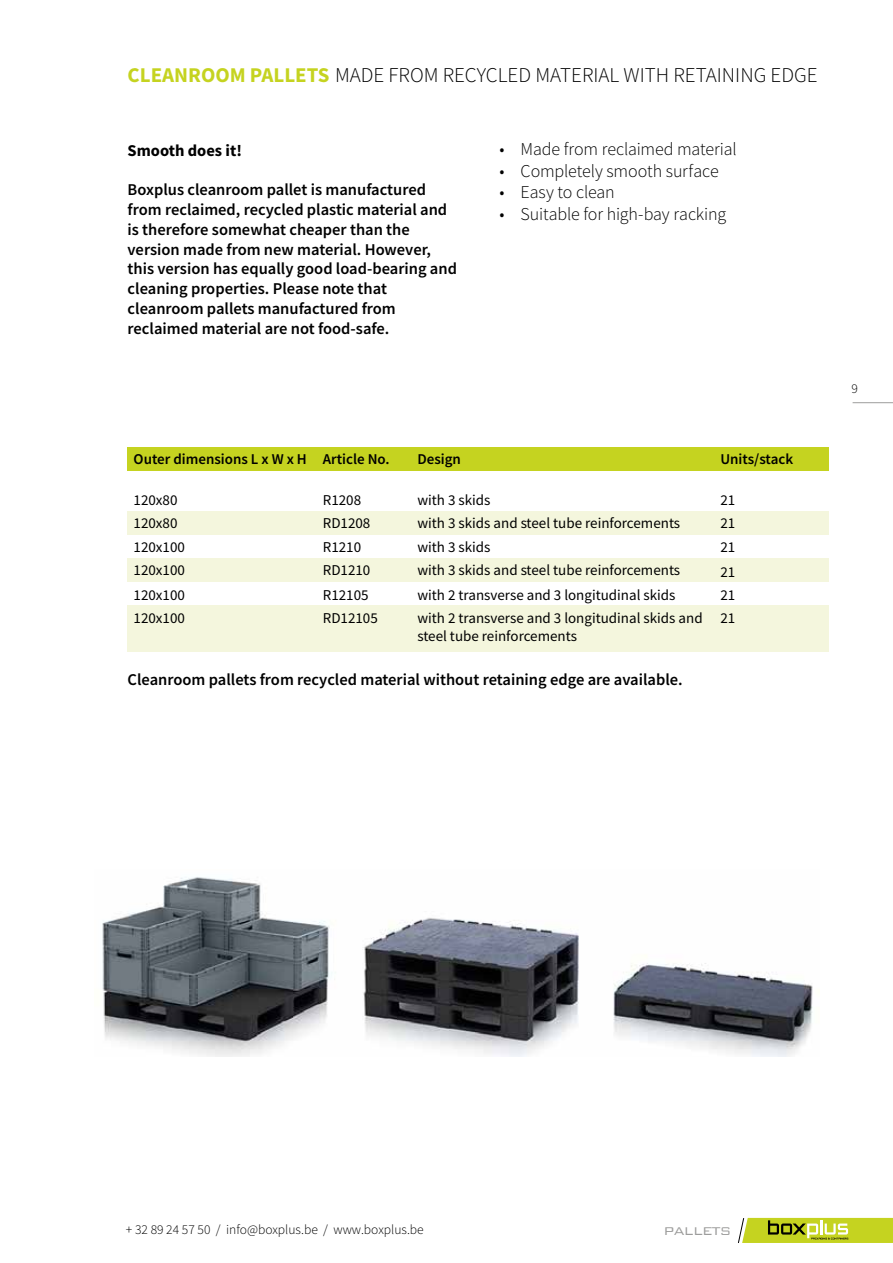
<style>
.page{position:relative;width:893px;height:1263px;background:#fff}
.page>*{position:absolute;margin:0;border:0;box-sizing:border-box;transform-origin:0 0}
.t1{font:300 21px "Source Sans Pro";color:#000}
.t2{font:300 18px "Source Sans Pro";letter-spacing:-.01em;color:#000}
.t3{font:600 16.5px/19.8px "Source Sans Pro";color:#000}
.t4{font:700 16.5px "Source Sans Pro";color:#000}
.t5{font:15px/18px "Source Sans Pro";color:#000}
.t6{font:600 15px "Source Sans Pro";color:#000}
.t7{font:300 15px "Bank Gothic";letter-spacing:-.05em;color:#9d9d9c}
.t8{font:300 13.5px "Source Sans Pro";color:#000}
.s1{font-weight:700;color:#c5d320}
</style>
<div class="page">
<hr style="left:853px;top:402px;width:40px;height:1px;background:#9d9d9c">
<svg style="left:738px;top:1217px;width:155px;height:26px;background:#bfca3c"></svg>
<div style="left:128px;top:558px;width:701px;height:24px;background:#f4f6dd"></div>
<div style="left:128px;top:511px;width:701px;height:24px;background:#f4f6dd"></div>
<div style="left:128px;top:605px;width:701px;height:47px;background:#f4f6dd"></div>
<div style="left:128px;top:447px;width:701px;height:23px;background:#c5d320"></div>
<img style="left:102px;top:877px;width:711px;height:180px">
<p class="t1" style="left:128px;top:62px;width:692px"><span class="s1">CLEANROOM PALLETS</span> MADE FROM RECYCLED MATERIAL WITH RETAINING EDGE</p>
<p class="t4" style="left:128px;top:139px;width:116px">Smooth does it!</p>
<p class="t3" style="left:128px;top:180px;width:331px">Boxplus cleanroom pallet is manufactured from reclaimed, recycled plastic material and is therefore somewhat cheaper than the version made from new material. However, this version has equally good load-bearing and cleaning properties. Please note that cleanroom pallets manufactured from reclaimed material are not food-safe.</p>
<p class="t2" style="left:500px;top:138px;width:238px">• Made from reclaimed material</p>
<p class="t2" style="left:500px;top:159px;width:221px">• Completely smooth surface</p>
<p class="t2" style="left:500px;top:181px;width:117px">• Easy to clean</p>
<p class="t2" style="left:500px;top:203px;width:228px">• Suitable for high-bay racking</p>
<p class="t6" style="left:134px;top:449px;width:258px">Outer dimensions L x W x H Article No.</p>
<p class="t6" style="left:417px;top:449px;width:45px">Design</p>
<p class="t6" style="left:720px;top:449px;width:74px">Units/stack</p>
<p class="t5" style="left:134px;top:491px;width:45px">120x80</p>
<p class="t5" style="left:323px;top:491px;width:40px">R1208</p>
<p class="t5" style="left:417px;top:491px;width:75px">with 3 skids</p>
<p class="t5" style="left:720px;top:491px;width:16px">21</p>
<p class="t5" style="left:134px;top:514px;width:45px">120x80</p>
<p class="t5" style="left:323px;top:514px;width:49px">RD1208</p>
<p class="t5" style="left:417px;top:514px;width:264px">with 3 skids and steel tube reinforcements</p>
<p class="t5" style="left:720px;top:514px;width:16px">21</p>
<p class="t5" style="left:134px;top:537px;width:53px">120x100</p>
<p class="t5" style="left:323px;top:537px;width:40px">R1210</p>
<p class="t5" style="left:417px;top:537px;width:75px">with 3 skids</p>
<p class="t5" style="left:720px;top:537px;width:16px">21</p>
<p class="t5" style="left:134px;top:561px;width:53px">120x100</p>
<p class="t5" style="left:323px;top:561px;width:49px">RD1210</p>
<p class="t5" style="left:417px;top:561px;width:264px">with 3 skids and steel tube reinforcements</p>
<p class="t5" style="left:720px;top:562px;width:16px">21</p>
<p class="t5" style="left:134px;top:586px;width:53px">120x100</p>
<p class="t5" style="left:323px;top:586px;width:47px">R12105</p>
<p class="t5" style="left:417px;top:586px;width:260px">with 2 transverse and 3 longitudinal skids</p>
<p class="t5" style="left:720px;top:586px;width:16px">21</p>
<p class="t5" style="left:134px;top:609px;width:53px">120x100</p>
<p class="t5" style="left:323px;top:609px;width:57px">RD12105</p>
<p class="t5" style="left:417px;top:609px;width:287px">with 2 transverse and 3 longitudinal skids and steel tube reinforcements</p>
<p class="t5" style="left:720px;top:609px;width:16px">21</p>
<p class="t3" style="left:128px;top:670px;width:557px">Cleanroom pallets from recycled material without retaining edge are available.</p>
<p class="t8" style="left:851px;top:380px;width:8px">9</p>
<p class="t8" style="left:126px;top:1221px;width:299px">+ 32 89 24 57 50 / info@boxplus.be / www.boxplus.be</p>
<p class="t7" style="left:663px;top:1219px;width:70px">PALLETS</p>
</div>
